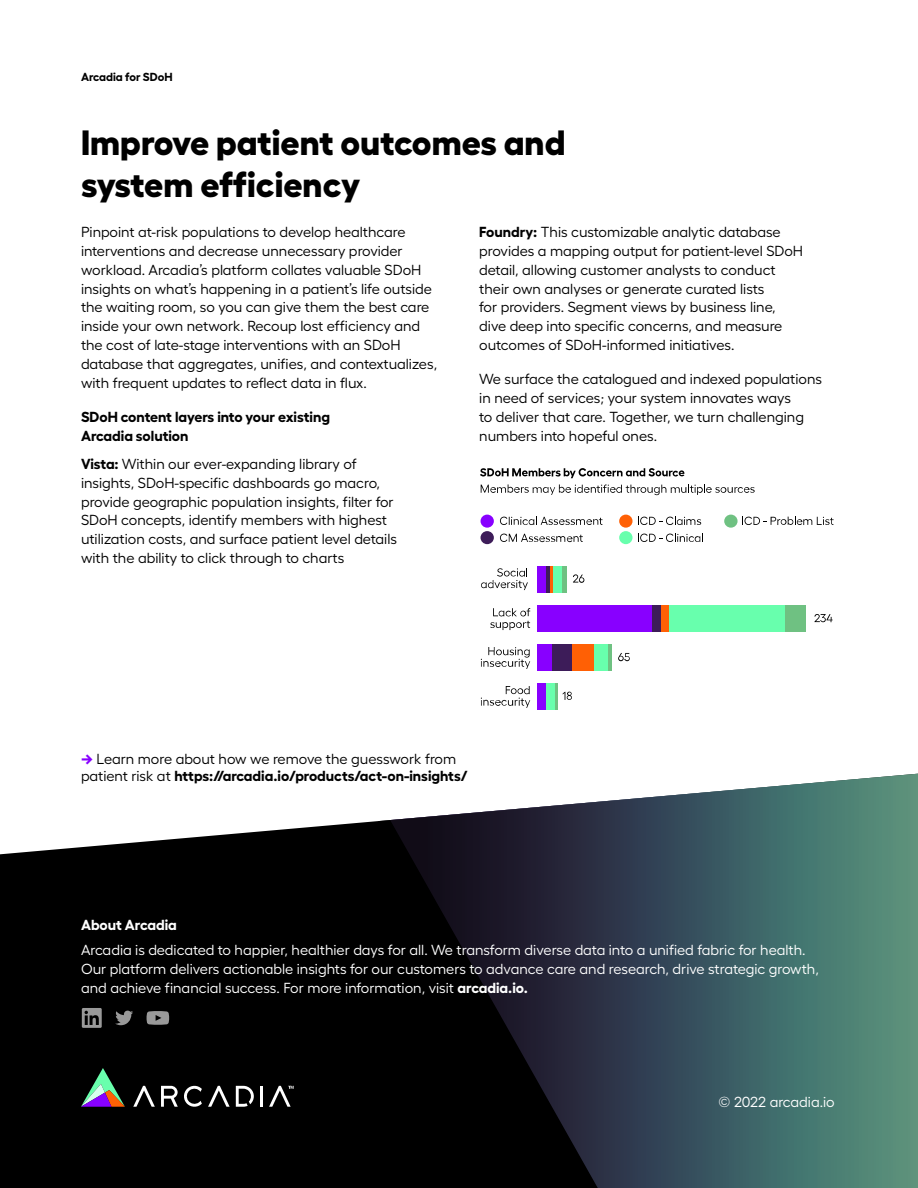
<style>
.page{position:relative;width:918px;height:1188px;background:#fff}
.page>*{position:absolute;margin:0;border:0;box-sizing:border-box;transform-origin:0 0}
.Span_Title{font:800 35.1px/42.2px "Hellix";color:#000}
.Body_Copy{font:14.55px/18.9px "Hellix";color:#000}
.t1{font:14.55px/18.9px "Hellix";color:#fff}
.Call_to_Action{font:14.55px/17.4px "Hellix";color:#000}
.Paragraph_header{font:700 14.55px/18.9px "Hellix";color:#000}
.t2{font:700 14.55px "Hellix";color:#fff}
.t3{font:700 11.7px "Hellix";color:#000}
.s1{font-weight:700}
.s2{font-weight:800;color:#8700ff}
</style>
<div class="page">
<div style="left:481px;top:531px;width:13px;height:13px;background:#3d1c59;border-radius:50%"></div>
<div style="left:481px;top:515px;width:13px;height:13px;background:#80f;border-radius:50%"></div>
<div style="left:619px;top:531px;width:14px;height:13px;background:#68ffad;border-radius:50%"></div>
<div style="left:619px;top:515px;width:14px;height:13px;background:#ff6005;border-radius:50%"></div>
<div style="left:724px;top:515px;width:14px;height:13px;background:#6fc182;border-radius:50%"></div>
<div style="left:537px;top:567px;width:9px;height:26px;background:#80f"></div>
<hr style="left:546px;top:567px;width:4px;height:26px;background:#3d1c59">
<hr style="left:550px;top:567px;width:3px;height:26px;background:#ff6005">
<div style="left:553px;top:567px;width:9px;height:26px;background:#68ffad"></div>
<div style="left:562px;top:567px;width:5px;height:26px;background:#6fc182"></div>
<svg style="left:481px;top:568px;width:47px;height:22px"></svg>
<svg style="left:573px;top:574px;width:11px;height:9px"></svg>
<div style="left:537px;top:605px;width:115px;height:27px;background:#80f"></div>
<div style="left:652px;top:605px;width:9px;height:27px;background:#3d1c59"></div>
<div style="left:661px;top:605px;width:9px;height:27px;background:#ff6005"></div>
<div style="left:670px;top:605px;width:115px;height:27px;background:#68ffad"></div>
<div style="left:785px;top:605px;width:21px;height:27px;background:#6fc182"></div>
<svg style="left:814px;top:614px;width:19px;height:8px"></svg>
<svg style="left:490px;top:608px;width:40px;height:22px"></svg>
<div style="left:537px;top:644px;width:15px;height:26px;background:#80f"></div>
<div style="left:552px;top:644px;width:20px;height:26px;background:#3d1c59"></div>
<div style="left:573px;top:644px;width:21px;height:26px;background:#ff6005"></div>
<div style="left:594px;top:644px;width:14px;height:26px;background:#68ffad"></div>
<hr style="left:608px;top:644px;width:4px;height:26px;background:#6fc182">
<svg style="left:618px;top:653px;width:12px;height:8px"></svg>
<svg style="left:481px;top:647px;width:49px;height:22px"></svg>
<div style="left:537px;top:683px;width:9px;height:26px;background:#80f"></div>
<div style="left:546px;top:683px;width:10px;height:26px;background:#68ffad"></div>
<hr style="left:555px;top:683px;width:3px;height:26px;background:#6fc182">
<svg style="left:563px;top:692px;width:9px;height:8px"></svg>
<svg style="left:481px;top:686px;width:49px;height:22px"></svg>
<svg style="left:480px;top:468px;width:204px;height:10px"></svg>
<svg style="left:481px;top:484px;width:274px;height:11px"></svg>
<svg style="left:742px;top:517px;width:92px;height:8px"></svg>
<svg style="left:500px;top:517px;width:103px;height:8px"></svg>
<svg style="left:500px;top:534px;width:83px;height:8px"></svg>
<svg style="left:638px;top:517px;width:63px;height:8px"></svg>
<svg style="left:638px;top:534px;width:65px;height:8px"></svg>
<div style="left:0;top:831px;width:259px;height:357px;background:#000"></div>
<svg style="left:259px;top:773px;width:659px;height:415px;background:#354649"></svg>
<svg style="left:81px;top:1068px;width:44px;height:39px;background:#4b4d54"></svg>
<hr style="left:260px;top:1086px;width:3px;height:21px;background:#fff">
<svg style="left:236px;top:1086px;width:18px;height:21px"></svg>
<svg style="left:161px;top:1085px;width:41px;height:23px"></svg>
<svg style="left:133px;top:1086px;width:22px;height:21px"></svg>
<svg style="left:208px;top:1086px;width:22px;height:21px"></svg>
<svg style="left:269px;top:1086px;width:25px;height:21px"></svg>
<svg style="left:147px;top:1011px;width:22px;height:14px"></svg>
<svg style="left:82px;top:1008px;width:20px;height:20px"></svg>
<svg style="left:115px;top:1010px;width:18px;height:15px"></svg>
<p class="t3" style="left:81px;top:67px;width:93px">Arcadia for SDoH</p>
<p class="Span_Title" style="left:81px;top:117px;width:486px">Improve patient outcomes and system efficiency</p>
<p class="Body_Copy" style="left:81px;top:221px;width:358px">Pinpoint at-risk populations to develop healthcare interventions and decrease unnecessary provider workload. Arcadia’s platform collates valuable SDoH insights on what’s happening in a patient’s life outside the waiting room, so you can give them the best care inside your own network. Recoup lost efficiency and the cost of late-stage interventions with an SDoH database that aggregates, unifies, and contextualizes, with frequent updates to reflect data in flux.</p>
<p class="Paragraph_header" style="left:81px;top:406px;width:251px">SDoH content layers into your existing<br>Arcadia solution</p>
<p class="Body_Copy" style="left:81px;top:453px;width:318px"><span class="s1">Vista:</span> Within our ever-expanding library of insights, SDoH-specific dashboards go macro, provide geographic population insights, filter for SDoH concepts, identify members with highest utilization costs, and surface patient level details with the ability to click through to charts</p>
<p class="Body_Copy" style="left:479px;top:221px;width:325px"><span class="s1">Foundry:</span> This customizable analytic database provides a mapping output for patient-level SDoH detail, allowing customer analysts to conduct their own analyses or generate curated lists<br>for providers. Segment views by business line, dive deep into specific concerns, and measure outcomes of SDoH-informed initiatives.</p>
<p class="Body_Copy" style="left:479px;top:368px;width:344px">We surface the catalogued and indexed populations in need of services; your system innovates ways<br>to deliver that care. Together, we turn challenging numbers into hopeful ones.</p>
<p class="Call_to_Action" style="left:81px;top:749px;width:388px"><span class="s2">→</span> Learn more about how we remove the guesswork from patient risk at <span class="s1">https://arcadia.io/products/act-on-insights/</span></p>
<p class="t2" style="left:81px;top:914px;width:97px">About Arcadia</p>
<p class="t1" style="left:81px;top:939px;width:739px">Arcadia is dedicated to happier, healthier days for all. We transform diverse data into a unified fabric for health.<br>Our platform delivers actionable insights for our customers to advance care and research, drive strategic growth, and achieve financial success. For more information, visit <span class="s1">arcadia.io.</span></p>
<p class="t1" style="left:719px;top:1091px;width:118px">© 2022 arcadia.io</p>
</div>
